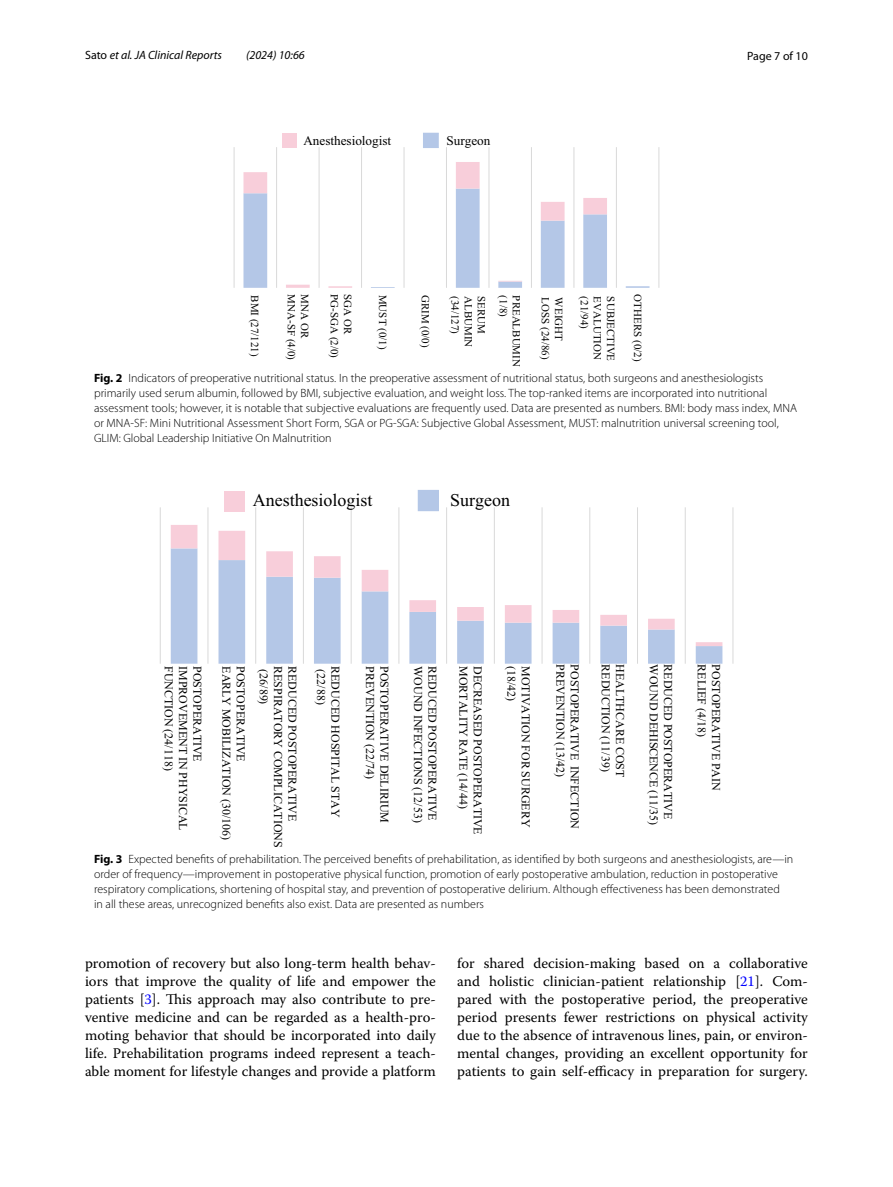
<style>
.page{position:relative;width:893px;height:1187px;background:#fff}
.page>*{position:absolute;margin:0;border:0;box-sizing:border-box;transform-origin:0 0}
.t1{font:17.85px "Times New Roman PSMT3";color:#000}
.t2{font:14.7px/18px "Warnock Pro";color:#000;text-align:justify}
.t3{font:13.2px "Times New Roman PSMT2";color:#000}
.t4{font:300 12px/15px "Myriad Pro";color:#000}
.t5{font:12px/14.4px "Times New Roman PSMT3";color:#000}
.t6{font:italic 12px "Myriad Pro";color:#000}
.t7{font:12px "Myriad Pro";color:#000}
.t8{font:10.95px/13.2px "Times New Roman PSMT2";color:#000}
.s1{font-style:normal}
.s2{font-weight:700}
.s3{color:#00f}
</style>
<div class="page">
<hr style="left:234px;top:147px;width:1px;height:141px;background:#d9d9d9">
<hr style="left:276px;top:147px;width:1px;height:141px;background:#d9d9d9">
<hr style="left:319px;top:147px;width:1px;height:141px;background:#d9d9d9">
<hr style="left:361px;top:147px;width:1px;height:141px;background:#d9d9d9">
<hr style="left:404px;top:147px;width:1px;height:141px;background:#d9d9d9">
<hr style="left:446px;top:147px;width:1px;height:141px;background:#d9d9d9">
<hr style="left:489px;top:147px;width:1px;height:141px;background:#d9d9d9">
<hr style="left:531px;top:147px;width:1px;height:141px;background:#d9d9d9">
<hr style="left:574px;top:147px;width:1px;height:141px;background:#d9d9d9">
<hr style="left:616px;top:147px;width:1px;height:141px;background:#d9d9d9">
<hr style="left:659px;top:147px;width:1px;height:141px;background:#d9d9d9">
<svg style="left:243px;top:162px;width:364px;height:126px"></svg>
<div style="left:282px;top:133px;width:15px;height:14px;background:#f8ceda"></div>
<div style="left:423px;top:133px;width:15px;height:14px;background:#b4c7e7"></div>
<div style="left:423px;top:133px;width:16px;height:15px;border:1px solid #b4c7e7"></div>
<hr style="left:160px;top:507px;width:1px;height:156px;background:#d9d9d9">
<hr style="left:208px;top:507px;width:1px;height:156px;background:#d9d9d9">
<hr style="left:255px;top:507px;width:1px;height:156px;background:#d9d9d9">
<hr style="left:303px;top:507px;width:1px;height:156px;background:#d9d9d9">
<hr style="left:351px;top:507px;width:1px;height:156px;background:#d9d9d9">
<hr style="left:399px;top:507px;width:1px;height:156px;background:#d9d9d9">
<hr style="left:446px;top:507px;width:1px;height:156px;background:#d9d9d9">
<hr style="left:494px;top:507px;width:1px;height:156px;background:#d9d9d9">
<hr style="left:542px;top:507px;width:1px;height:156px;background:#d9d9d9">
<hr style="left:589px;top:507px;width:1px;height:156px;background:#d9d9d9">
<hr style="left:637px;top:507px;width:1px;height:156px;background:#d9d9d9">
<hr style="left:685px;top:507px;width:1px;height:156px;background:#d9d9d9">
<hr style="left:733px;top:507px;width:1px;height:156px;background:#d9d9d9">
<svg style="left:171px;top:646px;width:551px;height:17px;fill:#b4c7e7"></svg>
<svg style="left:171px;top:525px;width:551px;height:121px"></svg>
<div style="left:418px;top:490px;width:20px;height:20px;background:#b4c7e7"></div>
<div style="left:418px;top:490px;width:21px;height:21px;border:1px solid #b4c7e7"></div>
<div style="left:224px;top:491px;width:20px;height:20px;background:#f8ceda"></div>
<p class="t6" style="left:85px;top:48px;width:139px"><span class="s1">Sato</span> et al. JA Clinical Reports</p>
<p class="t6" style="left:246px;top:48px;width:60px">(2024) 10:66</p>
<p class="t7" style="left:747px;top:48px;width:62px">Page 7 of 10</p>
<p class="t3" style="left:303px;top:136px;width:89px">Anesthesiologist</p>
<p class="t3" style="left:446px;top:136px;width:45px">Surgeon</p>
<p class="t8" style="left:260px;top:295px;width:63px;rotate:90deg">BMI (27/121)</p>
<p class="t8" style="left:310px;top:294px;width:67px;rotate:90deg">MNA OR<br>MNA-SF (4/0)</p>
<p class="t8" style="left:353px;top:294px;width:65px;rotate:90deg">SGA OR<br>PG-SGA (2/0)</p>
<p class="t8" style="left:388px;top:295px;width:56px;rotate:90deg">MUST (0/1)</p>
<p class="t8" style="left:431px;top:295px;width:54px;rotate:90deg">GRIM (0/0)</p>
<p class="t8" style="left:487px;top:296px;width:53px;rotate:90deg">SERUM<br>ALBUMIN (34/127)</p>
<p class="t8" style="left:522px;top:295px;width:73px;rotate:90deg">PREALBUMIN (1/8)</p>
<p class="t8" style="left:551px;top:297px;width:64px;rotate:90deg">LOSS (24/86)</p>
<p class="t8" style="left:564px;top:297px;width:45px;rotate:90deg">WEIGHT</p>
<p class="t8" style="left:603px;top:296px;width:65px;rotate:90deg">EVALUTION</p>
<p class="t8" style="left:616px;top:296px;width:66px;rotate:90deg">SUBJECTIVE</p>
<p class="t8" style="left:590px;top:296px;width:34px;rotate:90deg">(21/94)</p>
<p class="t8" style="left:643px;top:294px;width:68px;rotate:90deg">OTHERS (0/2)</p>
<p class="t4" style="left:94px;top:371px;width:704px"><span class="s2">Fig. 2</span> Indicators of preoperative nutritional status. In the preoperative assessment of nutritional status, both surgeons and anesthesiologists primarily used serum albumin, followed by BMI, subjective evaluation, and weight loss. The top-ranked items are incorporated into nutritional assessment tools; however, it is notable that subjective evaluations are frequently used. Data are presented as numbers. BMI: body mass index, MNA or MNA-SF: Mini Nutritional Assessment Short Form, SGA or PG-SGA: Subjective Global Assessment, MUST: malnutrition universal screening tool, GLIM: Global Leadership Initiative On Malnutrition</p>
<h1 class="t1" style="left:253px;top:493px;width:121px">Anesthesiologist</h1>
<h1 class="t1" style="left:450px;top:494px;width:61px">Surgeon</h1>
<p class="t5" style="left:203px;top:666px;width:166px;rotate:90deg">POSTOPERATIVE<br>IMPROVEMENT IN PHYSICAL<br>FUNCTION (24/118)</p>
<p class="t5" style="left:247px;top:666px;width:175px;rotate:90deg">POSTOPERATIVE<br>EARLY MOBILIZATION (30/106)</p>
<p class="t5" style="left:299px;top:666px;width:183px;rotate:90deg">REDUCED POSTOPERATIVE<br>RESPIRATORY COMPLICATIONS (26/89)</p>
<p class="t5" style="left:342px;top:666px;width:152px;rotate:90deg">REDUCED HOSPITAL STAY (22/88)</p>
<p class="t5" style="left:390px;top:666px;width:158px;rotate:90deg">POSTOPERATIVE DELIRIUM<br>PREVENTION (22/74)</p>
<p class="t5" style="left:438px;top:666px;width:158px;rotate:90deg">REDUCED POSTOPERATIVE<br>WOUND INFECTIONS (12/53)</p>
<p class="t5" style="left:484px;top:666px;width:170px;rotate:90deg">DECREASED POSTOPERATIVE<br>MORTALITY RATE (14/44)</p>
<p class="t5" style="left:532px;top:666px;width:162px;rotate:90deg">MOTIVATION FOR SURGERY (18/42)</p>
<p class="t5" style="left:581px;top:664px;width:166px;rotate:90deg">POSTOPERATIVE INFECTION<br>PREVENTION (13/42)</p>
<p class="t5" style="left:626px;top:664px;width:114px;rotate:90deg">HEALTHCARE COST<br>REDUCTION (11/39)</p>
<p class="t5" style="left:674px;top:664px;width:162px;rotate:90deg">REDUCED POSTOPERATIVE<br>WOUND DEHISCENCE (11/35)</p>
<p class="t5" style="left:722px;top:664px;width:128px;rotate:90deg">POSTOPERATIVE PAIN<br>RELIEF (4/18)</p>
<p class="t4" style="left:94px;top:851px;width:701px"><span class="s2">Fig. 3</span> Expected benefits of prehabilitation. The perceived benefits of prehabilitation, as identified by both surgeons and anesthesiologists, are—in order of frequency—improvement in postoperative physical function, promotion of early postoperative ambulation, reduction in postoperative respiratory complications, shortening of hospital stay, and prevention of postoperative delirium. Although effectiveness has been demonstrated<br>in all these areas, unrecognized benefits also exist. Data are presented as numbers</p>
<p class="t2" style="left:85px;top:954px;width:352px">promotion of recovery but also long-term health behav&shy;iors that improve the quality of life and empower the patients [<span class="s3">3</span>]. This approach may also contribute to pre&shy;ventive medicine and can be regarded as a health-pro&shy;moting behavior that should be incorporated into daily life. Prehabilitation programs indeed represent a teach&shy;able moment for lifestyle changes and provide a platform</p>
<p class="t2" style="left:457px;top:954px;width:352px">for shared decision-making based on a collaborative and holistic clinician-patient relationship [<span class="s3">21</span>]. Com&shy;pared with the postoperative period, the preoperative period presents fewer restrictions on physical activity due to the absence of intravenous lines, pain, or environ&shy;mental changes, providing an excellent opportunity for patients to gain self-efficacy in preparation for surgery.</p>
</div>
